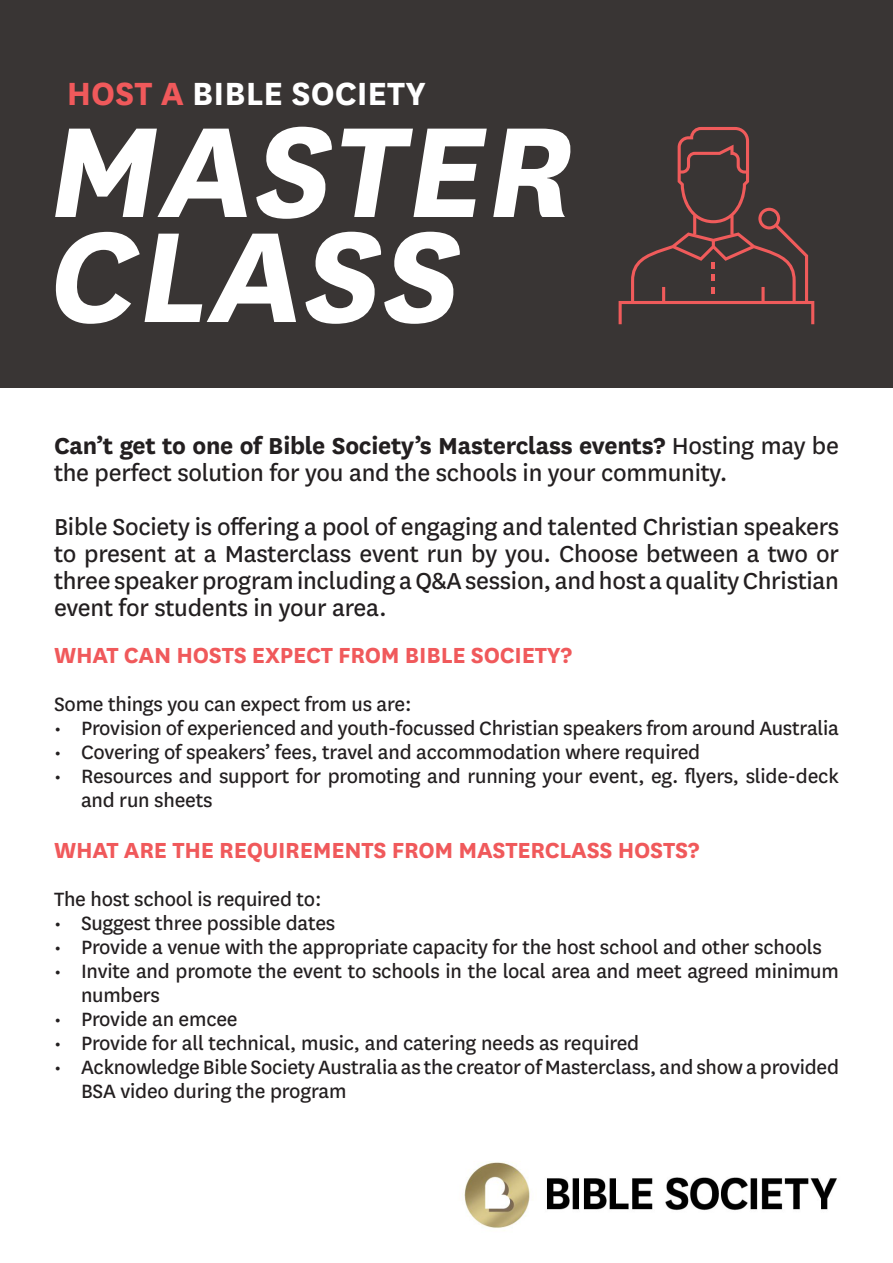
<style>
.page{position:relative;width:893px;height:1263px;background:#fff}
.page>*{position:absolute;margin:0;border:0;box-sizing:border-box;transform-origin:0 0}
.t1{font:italic 700 150px "National";color:#fff}
.t2{font:700 37.5px "National";color:#fff}
.t3{font:27px/27px "National";letter-spacing:-.01em;color:#231f20}
.t4{font:700 25.5px "National";letter-spacing:-.01em;color:#f0595b}
.t5{font:22.5px/24px "National";letter-spacing:-.01em;color:#231f20}
.s1{color:#f0595b}
.s2{font-weight:700}
</style>
<div class="page">
<img style="left:462px;top:1162px;width:375px;height:69px">
<div style="left:0;top:0;width:893px;height:387px;background:#393534"></div>
<svg style="left:619px;top:127px;width:195px;height:197px"></svg>
<p class="t2" style="left:67px;top:67px;width:361px"><span class="s1">HOST A</span> BIBLE SOCIETY</p>
<p class="t1" style="left:44px;top:65px;width:557px">MASTER</p>
<p class="t1" style="left:44px;top:170px;width:443px">CLASS</p>
<p class="t3" style="left:54px;top:431px;width:786px"><span class="s2">Can’t get to one of Bible Society’s Masterclass events?</span> Hosting may be the perfect solution for you and the schools in your community.</p>
<p class="t3" style="left:54px;top:512px;width:786px;text-align:justify">Bible Society is offering a pool of engaging and talented Christian speakers to present at a Masterclass event run by you. Choose between a two or three speaker program including a Q&amp;A session, and host a quality Christian event for students in your area.</p>
<p class="t4" style="left:54px;top:637px;width:519px">WHAT CAN HOSTS EXPECT FROM BIBLE SOCIETY?</p>
<p class="t5" style="left:54px;top:691px;width:359px">Some things you can expect from us are:</p>
<p class="t5" style="left:54px;top:715px;width:787px">• Provision of experienced and youth-focussed Christian speakers from around Australia</p>
<p class="t5" style="left:54px;top:739px;width:648px">• Covering of speakers’ fees, travel and accommodation where required</p>
<p class="t5" style="left:81px;top:763px;width:759px;text-indent:-27px">• Resources and support for promoting and running your event, eg. flyers, slide-deck and run sheets</p>
<p class="t4" style="left:54px;top:832px;width:647px">WHAT ARE THE REQUIREMENTS FROM MASTERCLASS HOSTS?</p>
<p class="t5" style="left:54px;top:886px;width:269px">The host school is required to:</p>
<p class="t5" style="left:54px;top:910px;width:283px">• Suggest three possible dates</p>
<p class="t5" style="left:54px;top:934px;width:769px">• Provide a venue with the appropriate capacity for the host school and other schools</p>
<p class="t5" style="left:81px;top:958px;width:759px;text-indent:-27px">• Invite and promote the event to schools in the local area and meet agreed minimum numbers</p>
<p class="t5" style="left:54px;top:1006px;width:185px">• Provide an emcee</p>
<p class="t5" style="left:54px;top:1030px;width:587px">• Provide for all technical, music, and catering needs as required</p>
<p class="t5" style="left:81px;top:1054px;width:759px;text-indent:-27px">• Acknowledge Bible Society Australia as the creator of Masterclass, and show a provided<br>BSA video during the program</p>
</div>
